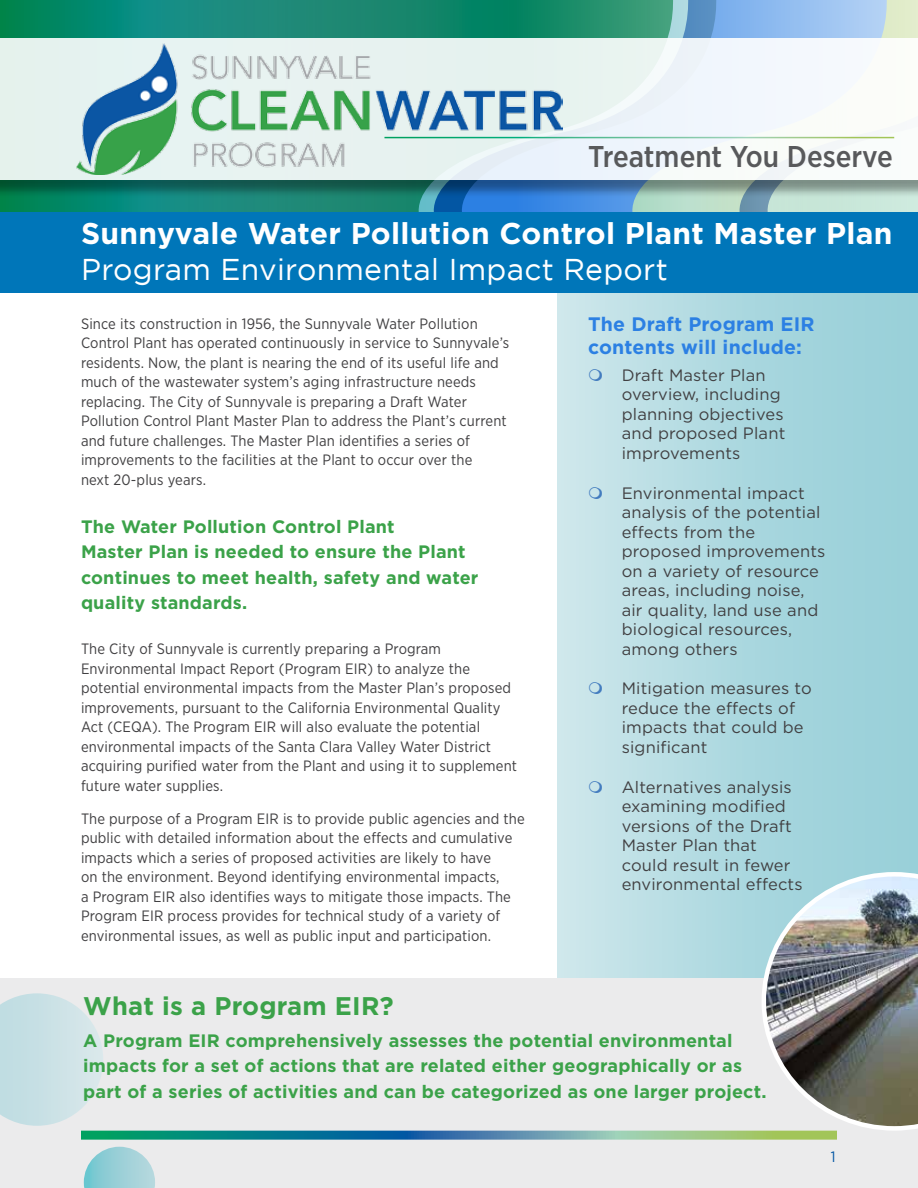
<style>
.page{position:relative;width:918px;height:1188px;background:#fff}
.page>*{position:absolute;margin:0;border:0;box-sizing:border-box;transform-origin:0 0}
.t1{font:700 30px "Gotham";letter-spacing:.01em;color:#fff}
.t2{font:30px "Gotham";letter-spacing:.01em;color:#fff}
.t3{font:500 30px "Gotham Narrow";color:#58595b}
.t4{font:700 25.5px "Gotham";letter-spacing:.01em;color:#3ba249}
.t5{font:700 19.5px/23.4px "Gotham";letter-spacing:.01em;color:#2c80e3}
.t6{font:700 18px/25.5px "Gotham";letter-spacing:.01em;color:#3ba249}
.t7{font:16.5px/19.5px "Gotham";letter-spacing:.01em;color:#414042}
.t8{font:15px/19.5px "Gotham Narrow";letter-spacing:.01em;color:#414042}
.t9{font:15px "Gotham Narrow";color:#0356a3}
</style>
<div class="page">
<div style="left:558px;top:293px;width:360px;height:703px;background:linear-gradient(to right,#cce6ea,#93cdd7)"></div>
<div style="left:0;top:979px;width:918px;height:209px;background:#ebebec"></div>
<svg style="left:737px;top:0;width:170px;height:212px;background:#a8cbe5"></svg>
<svg style="left:0;top:0;width:675px;height:212px;background:#1a8b7b"></svg>
<svg style="left:81px;top:1131px;width:756px;height:9px;background:#4e9c91"></svg>
<div style="left:0;top:212px;width:918px;height:81px;background:#0076b9"></div>
<img style="left:762px;top:872px;width:156px;height:259px">
<svg style="left:0;top:993px;width:103px;height:133px"></svg>
<svg style="left:84px;top:1147px;width:71px;height:41px"></svg>
<div style="left:0;top:40px;width:918px;height:159px;background:#000;opacity:.42"></div>
<div style="left:0;top:38px;width:918px;height:142px;background:#f0f6f9"></div>
<img style="left:77px;top:43px;width:486px;height:132px">
<hr style="left:384px;top:137px;width:510px;height:1px;background:#fff">
<svg style="left:589px;top:369px;width:13px;height:12px"></svg>
<svg style="left:589px;top:486px;width:13px;height:13px"></svg>
<svg style="left:589px;top:682px;width:13px;height:12px"></svg>
<svg style="left:589px;top:780px;width:13px;height:13px"></svg>
<h1 class="t3" style="left:588px;top:138px;width:306px">Treatment You Deserve</h1>
<h1 class="t1" style="left:81px;top:216px;width:813px">Sunnyvale Water Pollution Control Plant Master Plan</h1>
<h1 class="t2" style="left:81px;top:252px;width:588px">Program Environmental Impact Report</h1>
<p class="t8" style="left:81px;top:314px;width:430px">Since its construction in 1956, the Sunnyvale Water Pollution Control Plant has operated continuously in service to Sunnyvale’s residents. Now, the plant is nearing the end of its useful life and much of the wastewater system’s aging infrastructure needs replacing. The City of Sunnyvale is preparing a Draft Water Pollution Control Plant Master Plan to address the Plant’s current and future challenges. The Master Plan identifies a series of improvements to the facilities at the Plant to occur over the<br>next 20-plus years.</p>
<p class="t6" style="left:81px;top:513px;width:399px">The Water Pollution Control Plant<br>Master Plan is needed to ensure the Plant continues to meet health, safety and water quality standards.</p>
<p class="t8" style="left:81px;top:639px;width:438px">The City of Sunnyvale is currently preparing a Program Environmental Impact Report (Program EIR) to analyze the potential environmental impacts from the Master Plan’s proposed improvements, pursuant to the California Environmental Quality Act (CEQA). The Program EIR will also evaluate the potential environmental impacts of the Santa Clara Valley Water District acquiring purified water from the Plant and using it to supplement future water supplies.</p>
<p class="t8" style="left:81px;top:809px;width:445px">The purpose of a Program EIR is to provide public agencies and the public with detailed information about the effects and cumulative impacts which a series of proposed activities are likely to have<br>on the environment. Beyond identifying environmental impacts,<br>a Program EIR also identifies ways to mitigate those impacts. The Program EIR process provides for technical study of a variety of environmental issues, as well as public input and participation.</p>
<h3 class="t5" style="left:588px;top:312px;width:228px">The Draft Program EIR contents will include:</h3>
<p class="t7" style="left:622px;top:365px;width:165px">Draft Master Plan overview, including planning objectives and proposed Plant improvements</p>
<p class="t7" style="left:622px;top:483px;width:205px">Environmental impact analysis of the potential effects from the proposed improvements on a variety of resource areas, including noise, air quality, land use and biological resources, among others</p>
<p class="t7" style="left:622px;top:678px;width:192px">Mitigation measures to reduce the effects of impacts that could be significant</p>
<p class="t7" style="left:622px;top:777px;width:182px">Alternatives analysis examining modified versions of the Draft<br>Master Plan that could result in fewer environmental effects</p>
<h2 class="t4" style="left:83px;top:991px;width:312px">What is a Program EIR?</h2>
<p class="t6" style="left:83px;top:1027px;width:685px">A Program EIR comprehensively assesses the potential environmental impacts for a set of actions that are related either geographically or as part of a series of activities and can be categorized as one larger project.</p>
<p class="t9" style="left:831px;top:1147px;width:6px">1</p>
</div>
